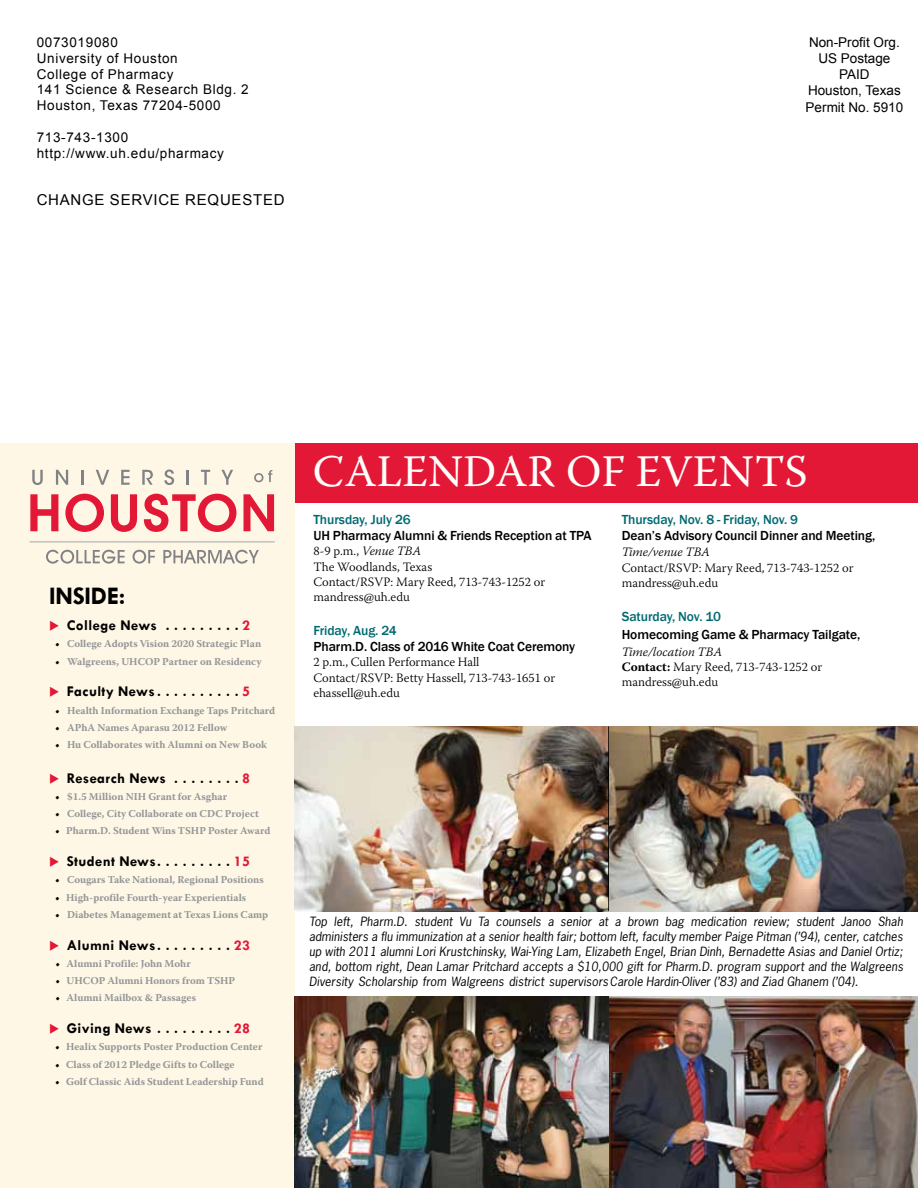
<style>
.page{position:relative;width:918px;height:1188px;background:#fff}
.page>*{position:absolute;margin:0;border:0;box-sizing:border-box;transform-origin:0 0}
.t1{font:45px "Warnock Pro";letter-spacing:.005em;color:#fffefb}
.t2{font:700 25.5px "Tw Cen";letter-spacing:-.01em;color:#000}
.t3{font:700 15px "Tw Cen";letter-spacing:.025em;color:#000}
.t4{font:15px "Arial";letter-spacing:.05em;color:#000}
.t5{font:500 13.5px "Franklin Gothic";letter-spacing:-.005em;color:#000}
.t6{font:13.5px/15.8px "Arial";letter-spacing:.05em;color:#000}
.t7{font:500 13.5px "Franklin Gothic";letter-spacing:-.005em;color:#006a71}
.t8{font:13.5px/16.2px "Arial";color:#000;text-align:center}
.t9{font:300 12.75px/15.3px "Warnock Pro";color:#000}
.t10{font:italic 300 12.75px "Warnock Pro";color:#000}
.t11{font:italic 12px/15px "News Gothic Std";letter-spacing:.01em;color:#000;text-align:justify}
.t12{font:700 10.5px "Warnock Pro";color:#939598}
.s1{color:#e31837}
.s2{font-style:inherit}
.s3{color:#000}
.s4{font-style:italic}
.s5{font-weight:700}
</style>
<div class="page">
<div style="left:295px;top:443px;width:623px;height:59px;background:#e31837"></div>
<div style="left:0;top:443px;width:295px;height:745px;background:#fff7e5"></div>
<hr style="left:608px;top:996px;width:2px;height:192px;background:#000">
<svg style="left:30px;top:494px;width:29px;height:38px"></svg>
<svg style="left:65px;top:493px;width:172px;height:39px"></svg>
<svg style="left:243px;top:494px;width:32px;height:38px"></svg>
<svg style="left:32px;top:470px;width:11px;height:15px"></svg>
<svg style="left:56px;top:470px;width:12px;height:15px"></svg>
<hr style="left:81px;top:470px;width:3px;height:15px;background:#808285">
<svg style="left:96px;top:470px;width:13px;height:15px"></svg>
<svg style="left:121px;top:470px;width:9px;height:15px"></svg>
<svg style="left:142px;top:470px;width:11px;height:15px"></svg>
<svg style="left:164px;top:470px;width:10px;height:15px"></svg>
<svg style="left:187px;top:470px;width:2px;height:15px"></svg>
<svg style="left:201px;top:470px;width:9px;height:15px"></svg>
<svg style="left:221px;top:470px;width:12px;height:15px"></svg>
<svg style="left:254px;top:470px;width:18px;height:12px"></svg>
<hr style="left:30px;top:542px;width:245px;height:1px;background:#bcbec0">
<svg style="left:46px;top:550px;width:79px;height:14px"></svg>
<svg style="left:133px;top:550px;width:22px;height:14px"></svg>
<svg style="left:163px;top:550px;width:96px;height:14px"></svg>
<img style="left:295px;top:996px;width:313px;height:192px">
<img style="left:295px;top:726px;width:313px;height:185px">
<hr style="left:608px;top:726px;width:2px;height:185px;background:#000">
<img style="left:610px;top:726px;width:308px;height:185px">
<img style="left:610px;top:996px;width:308px;height:192px">
<p class="t6" style="left:37px;top:35px;width:214px">0073019080<br>University of Houston<br>College of Pharmacy<br>141 Science &amp; Research Bldg. 2<br>Houston, Texas 77204-5000</p>
<p class="t6" style="left:37px;top:129px;width:189px">713-743-1300 http://www.uh.edu/pharmacy</p>
<h3 class="t4" style="left:37px;top:190px;width:249px">CHANGE SERVICE REQUESTED</h3>
<p class="t8" style="left:806px;top:34px;width:99px">Non-Profit Org.<br>US Postage<br>PAID<br>Houston, Texas<br>Permit No. 5910</p>
<h2 class="t2" style="left:49px;top:580px;width:78px">INSIDE:</h2>
<h3 class="t3" style="left:49px;top:616px;width:202px"><span class="s1">◆</span> College News <span class="s2">. . . . . . . .</span> <span class="s1">2</span></h3>
<p class="t12" style="left:55px;top:638px;width:208px"><span class="s3">•</span> College Adopts Vision 2020 Strategic Plan</p>
<p class="t12" style="left:55px;top:655px;width:208px"><span class="s3">•</span> Walgreens, UHCOP Partner on Residency</p>
<h3 class="t3" style="left:49px;top:683px;width:202px"><span class="s1">◆</span> Faculty News <span class="s2">. . . . . . . . .</span> <span class="s1">5</span></h3>
<p class="t12" style="left:55px;top:704px;width:222px"><span class="s3">•</span> Health Information Exchange Taps Pritchard</p>
<p class="t12" style="left:55px;top:721px;width:174px"><span class="s3">•</span> APhA Names Aparasu 2012 Fellow</p>
<p class="t12" style="left:55px;top:738px;width:213px"><span class="s3">•</span> Hu Collaborates with Alumni on New Book</p>
<h3 class="t3" style="left:49px;top:769px;width:202px"><span class="s1">◆</span> Research News <span class="s2">. . . . . . .</span> <span class="s1">8</span></h3>
<p class="t12" style="left:55px;top:790px;width:174px"><span class="s3">•</span> $1.5 Million NIH Grant for Asghar</p>
<p class="t12" style="left:55px;top:807px;width:205px"><span class="s3">•</span> College, City Collaborate on CDC Project</p>
<p class="t12" style="left:55px;top:825px;width:217px"><span class="s3">•</span> Pharm.D. Student Wins TSHP Poster Award</p>
<h3 class="t3" style="left:49px;top:852px;width:202px"><span class="s1">◆</span> Student News <span class="s2">. . . . . . . .</span> <span class="s1">15</span></h3>
<p class="t12" style="left:55px;top:874px;width:210px"><span class="s3">•</span> Cougars Take National, Regional Positions</p>
<p class="t12" style="left:55px;top:891px;width:193px"><span class="s3">•</span> High-profile Fourth-year Experientials</p>
<p class="t12" style="left:55px;top:908px;width:215px"><span class="s3">•</span> Diabetes Management at Texas Lions Camp</p>
<h3 class="t3" style="left:49px;top:936px;width:202px"><span class="s1">◆</span> Alumni News <span class="s2">. . . . . . . .</span> <span class="s1">23</span></h3>
<p class="t12" style="left:55px;top:957px;width:137px"><span class="s3">•</span> Alumni Profile: John Mohr</p>
<p class="t12" style="left:55px;top:974px;width:181px"><span class="s3">•</span> UHCOP Alumni Honors from TSHP</p>
<p class="t12" style="left:55px;top:992px;width:142px"><span class="s3">•</span> Alumni Mailbox &amp; Passages</p>
<h3 class="t3" style="left:49px;top:1019px;width:202px"><span class="s1">◆</span> Giving News <span class="s2">. . . . . . . .</span> <span class="s1">28</span></h3>
<p class="t12" style="left:55px;top:1041px;width:209px"><span class="s3">•</span> Healix Supports Poster Production Center</p>
<p class="t12" style="left:55px;top:1058px;width:181px"><span class="s3">•</span> Class of 2012 Pledge Gifts to College</p>
<p class="t12" style="left:55px;top:1075px;width:210px"><span class="s3">•</span> Golf Classic Aids Student Leadership Fund</p>
<h1 class="t1" style="left:313px;top:444px;width:496px">CALENDAR OF EVENTS</h1>
<p class="t7" style="left:313px;top:511px;width:99px">Thursday, July 26</p>
<p class="t5" style="left:313px;top:527px;width:280px">UH Pharmacy Alumni &amp; Friends Reception at TPA</p>
<p class="t9" style="left:313px;top:543px;width:233px">8-9 p.m., <span class="s4">Venue TBA<br></span>The Woodlands, Texas<br>Contact/RSVP: Mary Reed, 713-743-1252 or mandress@uh.edu</p>
<p class="t7" style="left:313px;top:622px;width:85px">Friday, Aug. 24</p>
<p class="t5" style="left:313px;top:638px;width:263px">Pharm.D. Class of 2016 White Coat Ceremony</p>
<p class="t9" style="left:313px;top:654px;width:243px">2 p.m., Cullen Performance Hall<br>Contact/RSVP: Betty Hassell, 713-743-1651 or ehassell@uh.edu</p>
<p class="t7" style="left:622px;top:511px;width:178px">Thursday, Nov. 8 - Friday, Nov. 9</p>
<p class="t5" style="left:622px;top:527px;width:255px">Dean’s Advisory Council Dinner and Meeting,</p>
<p class="t10" style="left:622px;top:544px;width:90px">Time/venue TBA</p>
<p class="t9" style="left:622px;top:560px;width:233px">Contact/RSVP: Mary Reed, 713-743-1252 or mandress@uh.edu</p>
<p class="t7" style="left:622px;top:608px;width:101px">Saturday, Nov. 10</p>
<p class="t5" style="left:622px;top:626px;width:240px">Homecoming Game &amp; Pharmacy Tailgate,</p>
<p class="t9" style="left:622px;top:643px;width:202px"><span class="s4">Time/location TBA<br></span><span class="s5">Contact:</span> Mary Reed, 713-743-1252 or mandress@uh.edu</p>
<p class="t11" style="left:309px;top:914px;width:596px">Top left, Pharm.D. student Vu Ta counsels a senior at a brown bag medication review; student Janoo Shah administers a flu immunization at a senior health fair; bottom left, faculty member Paige Pitman (’94), center, catches up with 2011 alumni Lori Krustchinsky, Wai-Ying Lam, Elizabeth Engel, Brian Dinh, Bernadette Asias and Daniel Ortiz; and, bottom right, Dean Lamar Pritchard accepts a $10,000 gift for Pharm.D. program support and the Walgreens Diversity Scholarship from Walgreens district supervisorsCarole Hardin-Oliver (’83) and Ziad Ghanem (’04).</p>
</div>
